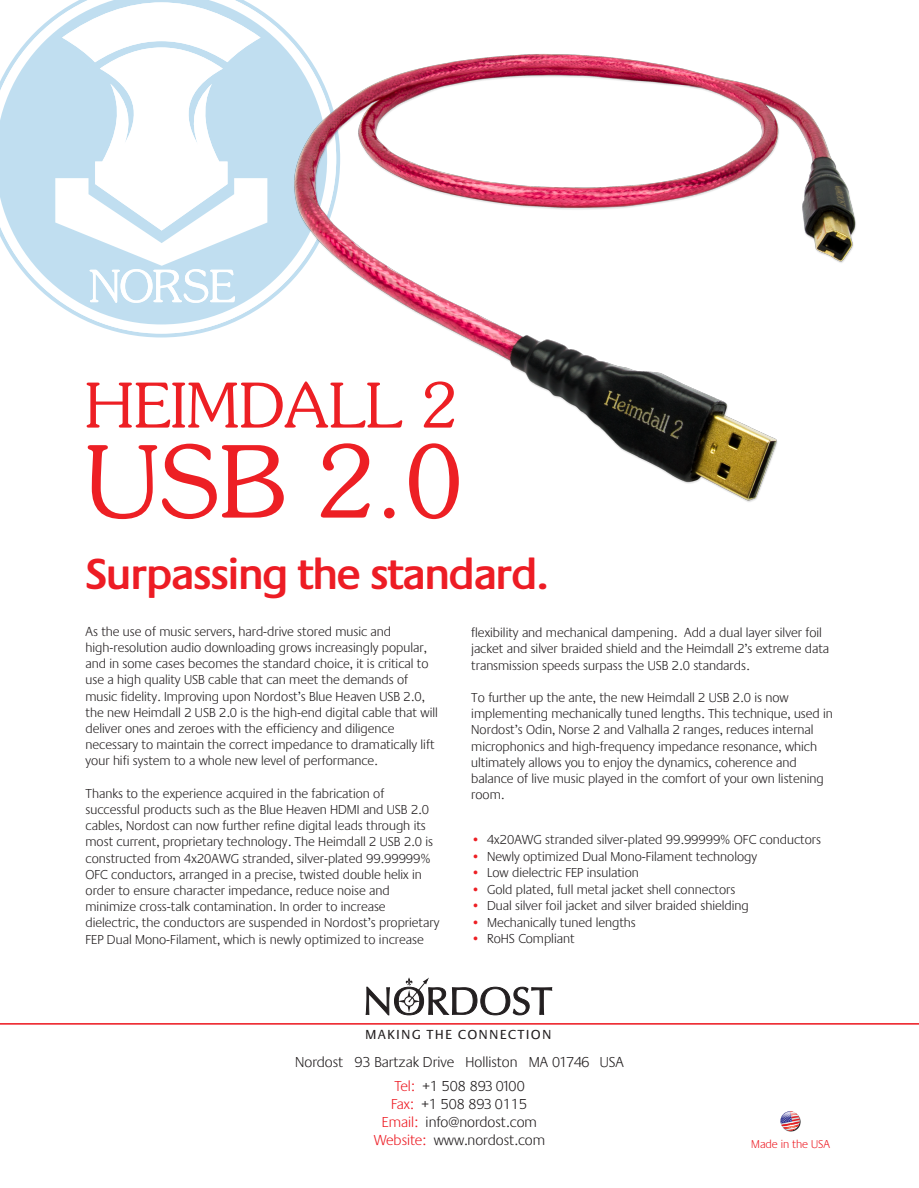
<style>
.page{position:relative;width:919px;height:1188px;background:#fff}
.page>*{position:absolute;margin:0;border:0;box-sizing:border-box;transform-origin:0 0}
.t1{font:300 99px "Souvenir Std";color:#ed1f24}
.t2{font:300 61.5px "Souvenir Std";letter-spacing:-.005em;color:#ed1f24}
.t3{font:600 45px "Praxis";letter-spacing:-.015em;color:#ed1c24}
.t4{font:300 15px/18px "Praxis";color:#231f20;text-align:center}
.t5{font:13.65px "Praxis";letter-spacing:.085em;color:#231f20}
.t6{font:300 13.5px/16.2px "Praxis";color:#231f20}
.t7{font:300 11.85px "Praxis";color:#ed1c24}
.s1{color:#ed1f24}
.s2{color:#ed1c24}
</style>
<div class="page">
<svg style="left:365px;top:977px;width:187px;height:39px"></svg>
<hr style="left:0;top:1023px;width:918px;height:2px;background:#ed1c24">
<svg style="left:0;top:1px;width:267px;height:323px;fill:#c0def0"></svg>
<svg style="left:55px;top:2px;width:212px;height:301px"></svg>
<img style="left:267px;top:15px;width:589px;height:487px">
<svg style="left:780px;top:1111px;width:20px;height:21px"></svg>
<svg style="left:780px;top:1111px;width:19px;height:20px"></svg>
<h2 class="t2" style="left:85px;top:369px;width:374px">HEIMDALL 2</h2>
<h1 class="t1" style="left:85px;top:423px;width:380px">USB 2.0</h1>
<h3 class="t3" style="left:86px;top:549px;width:464px">Surpassing the standard.</h3>
<p class="t6" style="left:85px;top:624px;width:354px">As the use of music servers, hard-drive stored music and high-resolution audio downloading grows increasingly popular, and in some cases becomes the standard choice, it is critical to use a high quality USB cable that can meet the demands of music fidelity. Improving upon Nordost’s Blue Heaven USB 2.0, the new Heimdall 2 USB 2.0 is the high-end digital cable that will deliver ones and zeroes with the efficiency and diligence necessary to maintain the correct impedance to dramatically lift your hifi system to a whole new level of performance.</p>
<p class="t6" style="left:85px;top:786px;width:355px">Thanks to the experience acquired in the fabrication of successful products such as the Blue Heaven HDMI and USB 2.0 cables, Nordost can now further refine digital leads through its most current, proprietary technology. The Heimdall 2 USB 2.0 is constructed from 4x20AWG stranded, silver-plated 99.99999% OFC conductors, arranged in a precise, twisted double helix in order to ensure character impedance, reduce noise and minimize cross-talk contamination. In order to increase dielectric, the conductors are suspended in Nordost’s proprietary FEP Dual Mono-Filament, which is newly optimized to increase</p>
<p class="t6" style="left:471px;top:625px;width:359px">flexibility and mechanical dampening. Add a dual layer silver foil jacket and silver braided shield and the Heimdall 2’s extreme data transmission speeds surpass the USB 2.0 standards.</p>
<p class="t6" style="left:471px;top:690px;width:363px">To further up the ante, the new Heimdall 2 USB 2.0 is now implementing mechanically tuned lengths. This technique, used in Nordost’s Odin, Norse 2 and Valhalla 2 ranges, reduces internal microphonics and high-frequency impedance resonance, which ultimately allows you to enjoy the dynamics, coherence and balance of live music played in the comfort of your own listening room.</p>
<p class="t6" style="left:471px;top:832px;width:351px"><span class="s1">•</span> 4x20AWG stranded silver-plated 99.99999% OFC conductors</p>
<p class="t6" style="left:471px;top:849px;width:287px"><span class="s1">•</span> Newly optimized Dual Mono-Filament technology</p>
<p class="t6" style="left:471px;top:865px;width:169px"><span class="s1">•</span> Low dielectric FEP insulation</p>
<p class="t6" style="left:471px;top:882px;width:265px"><span class="s1">•</span> Gold plated, full metal jacket shell connectors</p>
<p class="t6" style="left:471px;top:898px;width:279px"><span class="s1">•</span> Dual silver foil jacket and silver braided shielding</p>
<p class="t6" style="left:471px;top:915px;width:166px"><span class="s1">•</span> Mechanically tuned lengths</p>
<p class="t6" style="left:471px;top:931px;width:105px"><span class="s1">•</span> RoHS Compliant</p>
<p class="t5" style="left:365px;top:1028px;width:188px">MAKING THE CONNECTION</p>
<p class="t4" style="left:295px;top:1050px;width:330px;line-height:24px">Nordost 93 Bartzak Drive Holliston MA 01746 USA<br><span class="s2">Tel:</span> +1 508 893 0100</p>
<p class="t4" style="left:374px;top:1095px;width:173px"><span class="s2">Fax:</span> +1 508 893 0115<br><span class="s2">Email:</span> info@nordost.com<br><span class="s2">Website:</span> www.nordost.com</p>
<p class="t7" style="left:751px;top:1138px;width:80px">Made in the USA</p>
</div>
